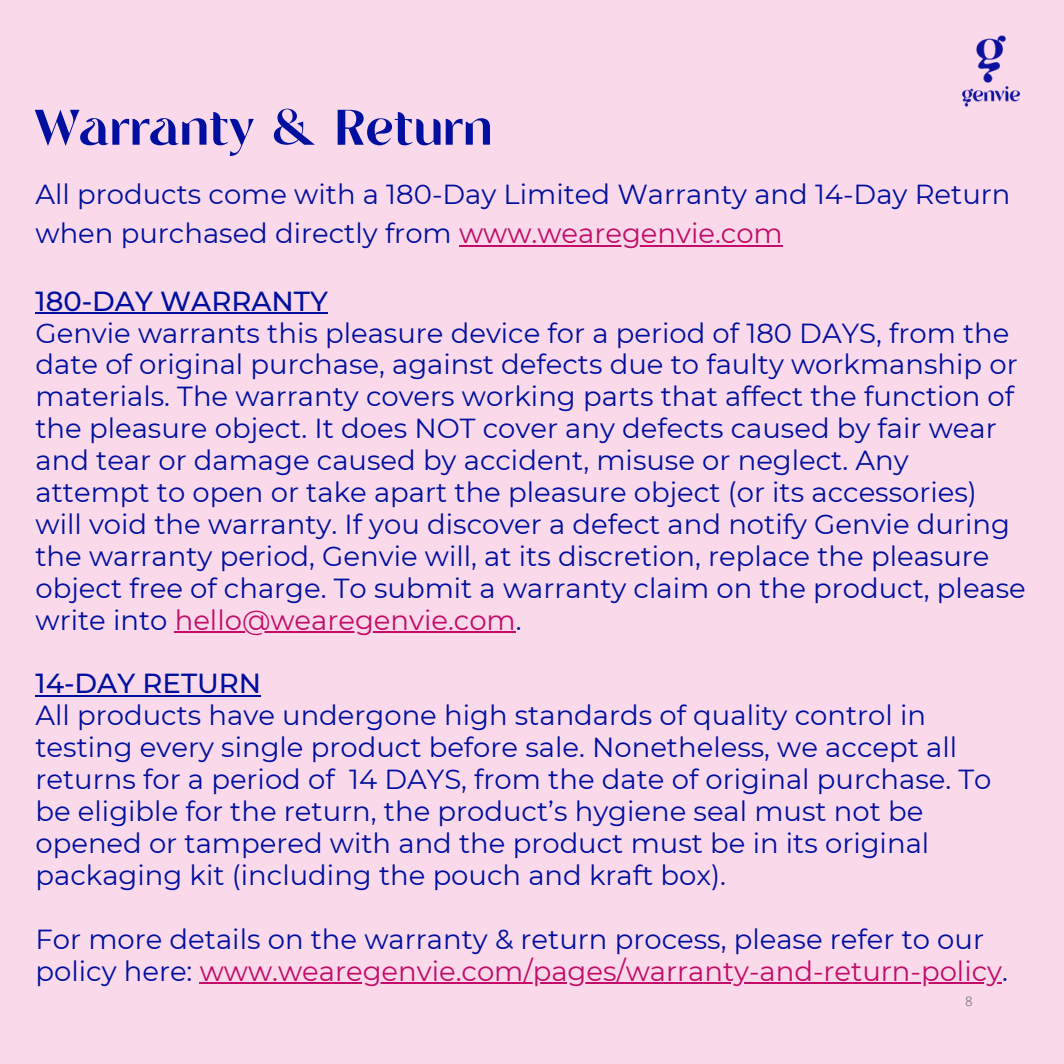
<style>
.page{position:relative;width:1064px;height:1064px;background:#fff}
.page>*{position:absolute;margin:0;border:0;box-sizing:border-box;transform-origin:0 0}
.t1{font:50px "Tangerine";color:#000f9f}
.t2{font:27.5px/32px "Montserrat";color:#000f9f}
.t3{font:500 27.5px "Montserrat";color:#000f9f}
.t4{font:13.25px "Open Sans";color:#898989}
.s1{color:#c20c68}
</style>
<div class="page">
<div style="left:0;top:0;width:1063px;height:1063px;background:#f9d9ea"></div>
<hr style="left:459px;top:245px;width:323px;height:2px;background:#c20c68">
<hr style="left:35px;top:312px;width:118px;height:2px;background:#000f9f">
<hr style="left:153px;top:312px;width:175px;height:2px;background:#000f9f">
<hr style="left:175px;top:631px;width:340px;height:2px;background:#c20c68">
<hr style="left:35px;top:695px;width:226px;height:2px;background:#000f9f">
<hr style="left:200px;top:982px;width:801px;height:1px;background:#c20c68">
<img style="left:962px;top:35px;width:59px;height:72px">
<p class="t1" style="left:34px;top:106px;width:459px">Warranty &amp; Return</p>
<p class="t2" style="left:35px;top:174px;width:976px;line-height:39.5px">All products come with a 180-Day Limited Warranty and 14-Day Return when purchased directly from <span class="s1">www.wearegenvie.com</span></p>
<p class="t3" style="left:35px;top:284px;width:294px">180-DAY WARRANTY</p>
<p class="t2" style="left:35px;top:316px;width:991px">Genvie warrants this pleasure device for a period of 180 DAYS, from the date of original purchase, against defects due to faulty workmanship or materials. The warranty covers working parts that affect the function of the pleasure object. It does NOT cover any defects caused by fair wear and tear or damage caused by accident, misuse or neglect. Any attempt to open or take apart the pleasure object (or its accessories) will void the warranty. If you discover a defect and notify Genvie during the warranty period, Genvie will, at its discretion, replace the pleasure object free of charge. To submit a warranty claim on the product, please write into <span class="s1">hello@wearegenvie.com</span>.</p>
<p class="t3" style="left:35px;top:666px;width:227px">14-DAY RETURN</p>
<p class="t2" style="left:35px;top:699px;width:957px">All products have undergone high standards of quality control in testing every single product before sale. Nonetheless, we accept all returns for a period of 14 DAYS, from the date of original purchase. To be eligible for the return, the product’s hygiene seal must not be opened or tampered with and the product must be in its original packaging kit (including the pouch and kraft box).</p>
<p class="t2" style="left:35px;top:922px;width:973px">For more details on the warranty &amp; return process, please refer to our policy here: <span class="s1">www.wearegenvie.com/pages/warranty-and-return-policy</span>.</p>
<p class="t4" style="left:964px;top:991px;width:9px">8</p>
</div>
